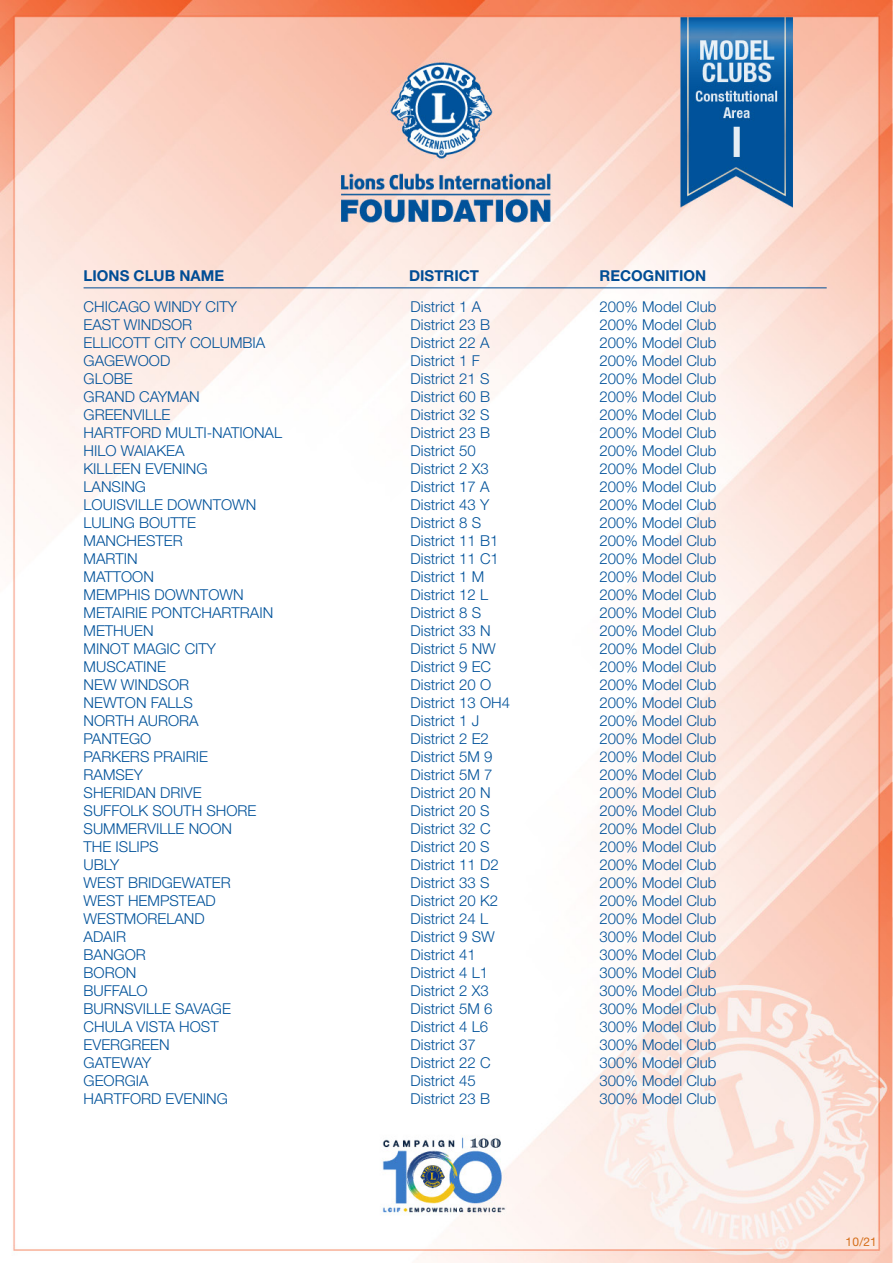
<style>
.page{position:relative;width:893px;height:1263px;background:#fff}
.page>*{position:absolute;margin:0;border:0;box-sizing:border-box;transform-origin:0 0}
.Main_10_12{font:300 15px "Helvetica Neue LT Std";color:#01529a}
.t1{font:700 15px "Helvetica Neue LT Std";color:#014d95}
.t2{font:12px "Helvetica Neue LT Std";color:#d56f1a}
</style>
<div class="page">
<img style="left:0;top:0;width:893px;height:1262px">
<hr style="left:84px;top:287px;width:743px;height:1px;background:#014d95">
<p class="t1" style="left:84px;top:266px;width:142px">LIONS CLUB NAME</p>
<p class="t1" style="left:409px;top:266px;width:71px">DISTRICT</p>
<p class="t1" style="left:600px;top:266px;width:108px">RECOGNITION</p>
<p class="Main_10_12" style="left:84px;top:297px;width:155px">CHICAGO WINDY CITY</p>
<p class="Main_10_12" style="left:411px;top:297px;width:72px">District 1 A</p>
<p class="Main_10_12" style="left:600px;top:297px;width:118px">200% Model Club</p>
<p class="Main_10_12" style="left:84px;top:315px;width:110px">EAST WINDSOR</p>
<p class="Main_10_12" style="left:411px;top:315px;width:81px">District 23 B</p>
<p class="Main_10_12" style="left:600px;top:315px;width:118px">200% Model Club</p>
<p class="Main_10_12" style="left:84px;top:333px;width:183px">ELLICOTT CITY COLUMBIA</p>
<p class="Main_10_12" style="left:411px;top:333px;width:80px">District 22 A</p>
<p class="Main_10_12" style="left:600px;top:333px;width:118px">200% Model Club</p>
<p class="Main_10_12" style="left:84px;top:351px;width:88px">GAGEWOOD</p>
<p class="Main_10_12" style="left:411px;top:351px;width:71px">District 1 F</p>
<p class="Main_10_12" style="left:600px;top:351px;width:118px">200% Model Club</p>
<p class="Main_10_12" style="left:84px;top:369px;width:51px">GLOBE</p>
<p class="Main_10_12" style="left:411px;top:369px;width:80px">District 21 S</p>
<p class="Main_10_12" style="left:600px;top:369px;width:118px">200% Model Club</p>
<p class="Main_10_12" style="left:84px;top:387px;width:118px">GRAND CAYMAN</p>
<p class="Main_10_12" style="left:411px;top:387px;width:81px">District 60 B</p>
<p class="Main_10_12" style="left:600px;top:387px;width:118px">200% Model Club</p>
<p class="Main_10_12" style="left:84px;top:405px;width:88px">GREENVILLE</p>
<p class="Main_10_12" style="left:411px;top:405px;width:80px">District 32 S</p>
<p class="Main_10_12" style="left:600px;top:405px;width:118px">200% Model Club</p>
<p class="Main_10_12" style="left:84px;top:423px;width:200px">HARTFORD MULTI-NATIONAL</p>
<p class="Main_10_12" style="left:411px;top:423px;width:81px">District 23 B</p>
<p class="Main_10_12" style="left:600px;top:423px;width:118px">200% Model Club</p>
<p class="Main_10_12" style="left:84px;top:441px;width:102px">HILO WAIAKEA</p>
<p class="Main_10_12" style="left:411px;top:441px;width:67px">District 50</p>
<p class="Main_10_12" style="left:600px;top:441px;width:118px">200% Model Club</p>
<p class="Main_10_12" style="left:84px;top:459px;width:125px">KILLEEN EVENING</p>
<p class="Main_10_12" style="left:411px;top:459px;width:80px">District 2 X3</p>
<p class="Main_10_12" style="left:600px;top:459px;width:118px">200% Model Club</p>
<p class="Main_10_12" style="left:84px;top:477px;width:64px">LANSING</p>
<p class="Main_10_12" style="left:411px;top:477px;width:80px">District 17 A</p>
<p class="Main_10_12" style="left:600px;top:477px;width:118px">200% Model Club</p>
<p class="Main_10_12" style="left:84px;top:495px;width:174px">LOUISVILLE DOWNTOWN</p>
<p class="Main_10_12" style="left:411px;top:495px;width:80px">District 43 Y</p>
<p class="Main_10_12" style="left:600px;top:495px;width:118px">200% Model Club</p>
<p class="Main_10_12" style="left:84px;top:513px;width:114px">LULING BOUTTE</p>
<p class="Main_10_12" style="left:411px;top:513px;width:72px">District 8 S</p>
<p class="Main_10_12" style="left:600px;top:513px;width:118px">200% Model Club</p>
<p class="Main_10_12" style="left:84px;top:531px;width:101px">MANCHESTER</p>
<p class="Main_10_12" style="left:411px;top:531px;width:89px">District 11 B1</p>
<p class="Main_10_12" style="left:600px;top:531px;width:118px">200% Model Club</p>
<p class="Main_10_12" style="left:84px;top:549px;width:56px">MARTIN</p>
<p class="Main_10_12" style="left:411px;top:549px;width:90px">District 11 C1</p>
<p class="Main_10_12" style="left:600px;top:549px;width:118px">200% Model Club</p>
<p class="Main_10_12" style="left:84px;top:567px;width:72px">MATTOON</p>
<p class="Main_10_12" style="left:411px;top:567px;width:75px">District 1 M</p>
<p class="Main_10_12" style="left:600px;top:567px;width:118px">200% Model Club</p>
<p class="Main_10_12" style="left:84px;top:585px;width:162px">MEMPHIS DOWNTOWN</p>
<p class="Main_10_12" style="left:411px;top:585px;width:79px">District 12 L</p>
<p class="Main_10_12" style="left:600px;top:585px;width:118px">200% Model Club</p>
<p class="Main_10_12" style="left:84px;top:603px;width:191px">METAIRIE PONTCHARTRAIN</p>
<p class="Main_10_12" style="left:411px;top:603px;width:72px">District 8 S</p>
<p class="Main_10_12" style="left:600px;top:603px;width:118px">200% Model Club</p>
<p class="Main_10_12" style="left:84px;top:621px;width:72px">METHUEN</p>
<p class="Main_10_12" style="left:411px;top:621px;width:82px">District 33 N</p>
<p class="Main_10_12" style="left:600px;top:621px;width:118px">200% Model Club</p>
<p class="Main_10_12" style="left:84px;top:639px;width:134px">MINOT MAGIC CITY</p>
<p class="Main_10_12" style="left:411px;top:639px;width:87px">District 5 NW</p>
<p class="Main_10_12" style="left:600px;top:639px;width:118px">200% Model Club</p>
<p class="Main_10_12" style="left:84px;top:657px;width:84px">MUSCATINE</p>
<p class="Main_10_12" style="left:411px;top:657px;width:82px">District 9 EC</p>
<p class="Main_10_12" style="left:600px;top:657px;width:118px">200% Model Club</p>
<p class="Main_10_12" style="left:84px;top:675px;width:107px">NEW WINDSOR</p>
<p class="Main_10_12" style="left:411px;top:675px;width:82px">District 20 O</p>
<p class="Main_10_12" style="left:600px;top:675px;width:118px">200% Model Club</p>
<p class="Main_10_12" style="left:84px;top:693px;width:111px">NEWTON FALLS</p>
<p class="Main_10_12" style="left:411px;top:693px;width:101px">District 13 OH4</p>
<p class="Main_10_12" style="left:600px;top:693px;width:118px">200% Model Club</p>
<p class="Main_10_12" style="left:84px;top:711px;width:117px">NORTH AURORA</p>
<p class="Main_10_12" style="left:411px;top:711px;width:70px">District 1 J</p>
<p class="Main_10_12" style="left:600px;top:711px;width:118px">200% Model Club</p>
<p class="Main_10_12" style="left:84px;top:729px;width:69px">PANTEGO</p>
<p class="Main_10_12" style="left:411px;top:729px;width:80px">District 2 E2</p>
<p class="Main_10_12" style="left:600px;top:729px;width:118px">200% Model Club</p>
<p class="Main_10_12" style="left:84px;top:747px;width:126px">PARKERS PRAIRIE</p>
<p class="Main_10_12" style="left:411px;top:747px;width:83px">District 5M 9</p>
<p class="Main_10_12" style="left:600px;top:747px;width:118px">200% Model Club</p>
<p class="Main_10_12" style="left:84px;top:765px;width:61px">RAMSEY</p>
<p class="Main_10_12" style="left:411px;top:765px;width:83px">District 5M 7</p>
<p class="Main_10_12" style="left:600px;top:765px;width:118px">200% Model Club</p>
<p class="Main_10_12" style="left:84px;top:783px;width:120px">SHERIDAN DRIVE</p>
<p class="Main_10_12" style="left:411px;top:783px;width:82px">District 20 N</p>
<p class="Main_10_12" style="left:600px;top:783px;width:118px">200% Model Club</p>
<p class="Main_10_12" style="left:84px;top:801px;width:174px">SUFFOLK SOUTH SHORE</p>
<p class="Main_10_12" style="left:411px;top:801px;width:80px">District 20 S</p>
<p class="Main_10_12" style="left:600px;top:801px;width:118px">200% Model Club</p>
<p class="Main_10_12" style="left:84px;top:819px;width:150px">SUMMERVILLE NOON</p>
<p class="Main_10_12" style="left:411px;top:819px;width:82px">District 32 C</p>
<p class="Main_10_12" style="left:600px;top:819px;width:118px">200% Model Club</p>
<p class="Main_10_12" style="left:84px;top:837px;width:77px">THE ISLIPS</p>
<p class="Main_10_12" style="left:411px;top:837px;width:80px">District 20 S</p>
<p class="Main_10_12" style="left:600px;top:837px;width:118px">200% Model Club</p>
<p class="Main_10_12" style="left:84px;top:855px;width:37px">UBLY</p>
<p class="Main_10_12" style="left:411px;top:855px;width:90px">District 11 D2</p>
<p class="Main_10_12" style="left:600px;top:855px;width:118px">200% Model Club</p>
<p class="Main_10_12" style="left:84px;top:873px;width:149px">WEST BRIDGEWATER</p>
<p class="Main_10_12" style="left:411px;top:873px;width:80px">District 33 S</p>
<p class="Main_10_12" style="left:600px;top:873px;width:118px">200% Model Club</p>
<p class="Main_10_12" style="left:84px;top:891px;width:134px">WEST HEMPSTEAD</p>
<p class="Main_10_12" style="left:411px;top:891px;width:89px">District 20 K2</p>
<p class="Main_10_12" style="left:600px;top:891px;width:118px">200% Model Club</p>
<p class="Main_10_12" style="left:84px;top:909px;width:123px">WESTMORELAND</p>
<p class="Main_10_12" style="left:411px;top:909px;width:79px">District 24 L</p>
<p class="Main_10_12" style="left:600px;top:909px;width:118px">200% Model Club</p>
<p class="Main_10_12" style="left:84px;top:927px;width:44px">ADAIR</p>
<p class="Main_10_12" style="left:411px;top:927px;width:86px">District 9 SW</p>
<p class="Main_10_12" style="left:600px;top:927px;width:118px">300% Model Club</p>
<p class="Main_10_12" style="left:84px;top:945px;width:64px">BANGOR</p>
<p class="Main_10_12" style="left:411px;top:945px;width:67px">District 41</p>
<p class="Main_10_12" style="left:600px;top:945px;width:118px">300% Model Club</p>
<p class="Main_10_12" style="left:84px;top:963px;width:54px">BORON</p>
<p class="Main_10_12" style="left:411px;top:963px;width:79px">District 4 L1</p>
<p class="Main_10_12" style="left:600px;top:963px;width:118px">300% Model Club</p>
<p class="Main_10_12" style="left:84px;top:981px;width:66px">BUFFALO</p>
<p class="Main_10_12" style="left:411px;top:981px;width:80px">District 2 X3</p>
<p class="Main_10_12" style="left:600px;top:981px;width:118px">300% Model Club</p>
<p class="Main_10_12" style="left:84px;top:999px;width:149px">BURNSVILLE SAVAGE</p>
<p class="Main_10_12" style="left:411px;top:999px;width:83px">District 5M 6</p>
<p class="Main_10_12" style="left:600px;top:999px;width:118px">300% Model Club</p>
<p class="Main_10_12" style="left:84px;top:1017px;width:137px">CHULA VISTA HOST</p>
<p class="Main_10_12" style="left:411px;top:1017px;width:79px">District 4 L6</p>
<p class="Main_10_12" style="left:600px;top:1017px;width:118px">300% Model Club</p>
<p class="Main_10_12" style="left:84px;top:1035px;width:88px">EVERGREEN</p>
<p class="Main_10_12" style="left:411px;top:1035px;width:67px">District 37</p>
<p class="Main_10_12" style="left:600px;top:1035px;width:118px">300% Model Club</p>
<p class="Main_10_12" style="left:84px;top:1053px;width:69px">GATEWAY</p>
<p class="Main_10_12" style="left:411px;top:1053px;width:82px">District 22 C</p>
<p class="Main_10_12" style="left:600px;top:1053px;width:118px">300% Model Club</p>
<p class="Main_10_12" style="left:84px;top:1071px;width:67px">GEORGIA</p>
<p class="Main_10_12" style="left:411px;top:1071px;width:67px">District 45</p>
<p class="Main_10_12" style="left:600px;top:1071px;width:118px">300% Model Club</p>
<p class="Main_10_12" style="left:84px;top:1089px;width:146px">HARTFORD EVENING</p>
<p class="Main_10_12" style="left:411px;top:1089px;width:81px">District 23 B</p>
<p class="Main_10_12" style="left:600px;top:1089px;width:118px">300% Model Club</p>
<p class="t2" style="left:845px;top:1235px;width:33px">10/21</p>
</div>
